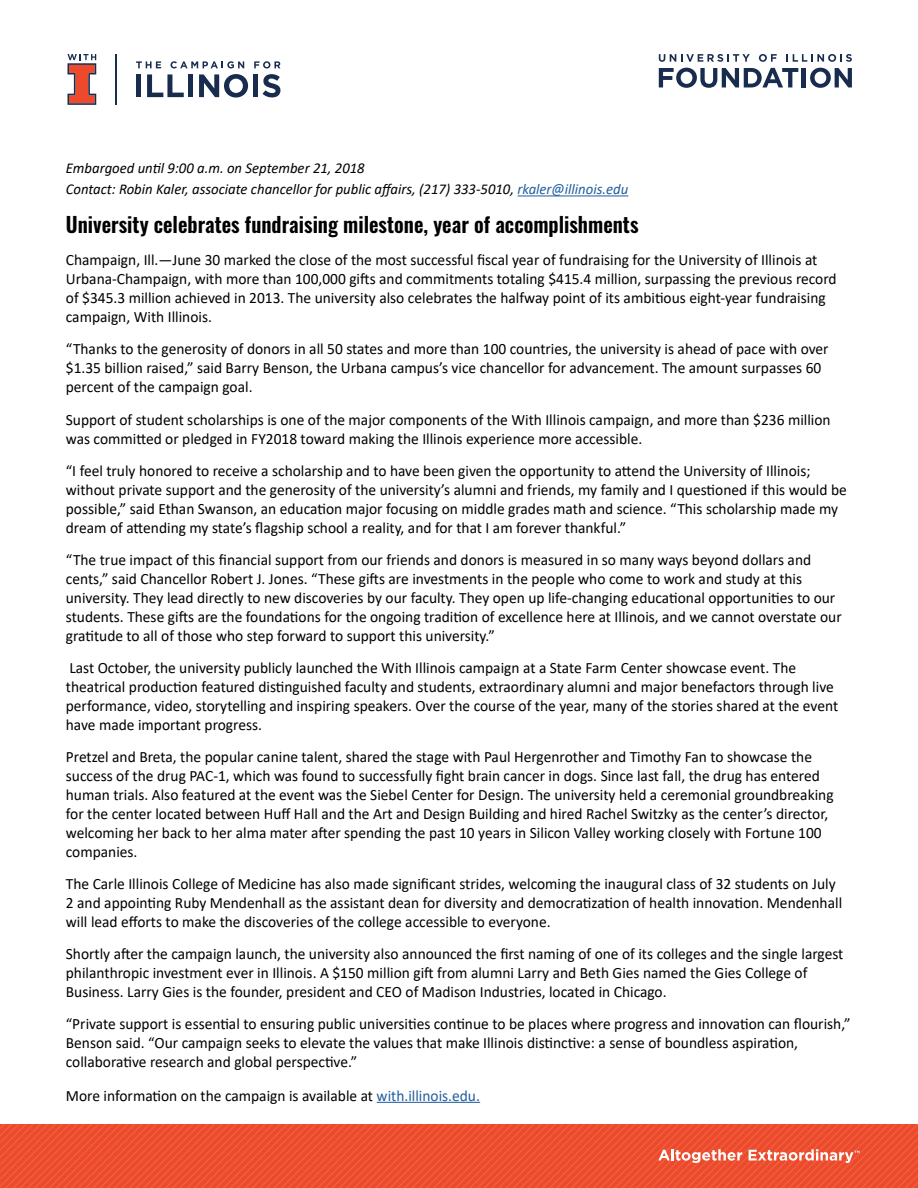
<style>
.page{position:relative;width:918px;height:1188px;background:#fff}
.page>*{position:absolute;margin:0;border:0;box-sizing:border-box;transform-origin:0 0}
.t1{font:600 21px "Oswald";color:#000}
.t2{font:15.75px/18.9px "Calibri";color:#000}
.t3{font:italic 15px/21px "Calibri";color:#000}
.s1{color:#215e9e}
</style>
<div class="page">
<hr style="left:802px;top:68px;width:4px;height:19px;background:#182c4e">
<svg style="left:810px;top:68px;width:42px;height:20px"></svg>
<svg style="left:659px;top:68px;width:139px;height:20px"></svg>
<svg style="left:759px;top:54px;width:18px;height:8px"></svg>
<svg style="left:659px;top:54px;width:91px;height:8px"></svg>
<svg style="left:787px;top:54px;width:65px;height:8px"></svg>
<svg style="left:67px;top:54px;width:29px;height:51px"></svg>
<hr style="left:115px;top:54px;width:2px;height:51px;background:#182c4e">
<svg style="left:136px;top:61px;width:25px;height:7px"></svg>
<svg style="left:171px;top:61px;width:73px;height:7px"></svg>
<svg style="left:254px;top:61px;width:26px;height:7px"></svg>
<div style="left:136px;top:74px;width:5px;height:23px;background:#182c4e"></div>
<svg style="left:147px;top:74px;width:37px;height:23px"></svg>
<div style="left:188px;top:74px;width:5px;height:23px;background:#182c4e"></div>
<svg style="left:199px;top:74px;width:49px;height:24px"></svg>
<div style="left:253px;top:74px;width:5px;height:23px;background:#182c4e"></div>
<svg style="left:263px;top:74px;width:17px;height:23px"></svg>
<svg style="left:0;top:1124px;width:918px;height:64px;background:#ed4f30"></svg>
<svg style="left:658px;top:1149px;width:84px;height:14px"></svg>
<svg style="left:749px;top:1149px;width:110px;height:14px"></svg>
<hr style="left:517px;top:195px;width:111px;height:1px;background:#215e9e">
<hr style="left:377px;top:1102px;width:103px;height:1px;background:#215e9e">
<p class="t3" style="left:66px;top:157px;width:564px">Embargoed until 9:00 a.m. on September 21, 2018<br>Contact: Robin Kaler, associate chancellor for public affairs, (217) 333-5010, <span class="s1">rkaler@illinois.edu</span></p>
<h1 class="t1" style="left:66px;top:213px;width:574px">University celebrates fundraising milestone, year of accomplishments</h1>
<p class="t2" style="left:66px;top:250px;width:772px">Champaign, Ill.—June 30 marked the close of the most successful fiscal year of fundraising for the University of Illinois at Urbana-Champaign, with more than 100,000 gifts and commitments totaling $415.4 million, surpassing the previous record of $345.3 million achieved in 2013. The university also celebrates the halfway point of its ambitious eight-year fundraising campaign, With Illinois.</p>
<p class="t2" style="left:66px;top:339px;width:764px">“Thanks to the generosity of donors in all 50 states and more than 100 countries, the university is ahead of pace with over $1.35 billion raised,” said Barry Benson, the Urbana campus’s vice chancellor for advancement. The amount surpasses 60 percent of the campaign goal.</p>
<p class="t2" style="left:66px;top:410px;width:766px">Support of student scholarships is one of the major components of the With Illinois campaign, and more than $236 million was committed or pledged in FY2018 toward making the Illinois experience more accessible.</p>
<p class="t2" style="left:66px;top:461px;width:782px">“I feel truly honored to receive a scholarship and to have been given the opportunity to attend the University of Illinois; without private support and the generosity of the university’s alumni and friends, my family and I questioned if this would be possible,” said Ethan Swanson, an education major focusing on middle grades math and science. “This scholarship made my dream of attending my state’s flagship school a reality, and for that I am forever thankful.”</p>
<p class="t2" style="left:66px;top:550px;width:777px">“The true impact of this financial support from our friends and donors is measured in so many ways beyond dollars and cents,” said Chancellor Robert J. Jones. “These gifts are investments in the people who come to work and study at this university. They lead directly to new discoveries by our faculty. They open up life-changing educational opportunities to our students. These gifts are the foundations for the ongoing tradition of excellence here at Illinois, and we cannot overstate our gratitude to all of those who step forward to support this university.”</p>
<p class="t2" style="left:66px;top:658px;width:774px">Last October, the university publicly launched the With Illinois campaign at a State Farm Center showcase event. The theatrical production featured distinguished faculty and students, extraordinary alumni and major benefactors through live performance, video, storytelling and inspiring speakers. Over the course of the year, many of the stories shared at the event have made important progress.</p>
<p class="t2" style="left:66px;top:747px;width:769px">Pretzel and Breta, the popular canine talent, shared the stage with Paul Hergenrother and Timothy Fan to showcase the success of the drug PAC-1, which was found to successfully fight brain cancer in dogs. Since last fall, the drug has entered human trials. Also featured at the event was the Siebel Center for Design. The university held a ceremonial groundbreaking for the center located between Huff Hall and the Art and Design Building and hired Rachel Switzky as the center’s director, welcoming her back to her alma mater after spending the past 10 years in Silicon Valley working closely with Fortune 100 companies.</p>
<p class="t2" style="left:66px;top:874px;width:778px">The Carle Illinois College of Medicine has also made significant strides, welcoming the inaugural class of 32 students on July<br>2 and appointing Ruby Mendenhall as the assistant dean for diversity and democratization of health innovation. Mendenhall will lead efforts to make the discoveries of the college accessible to everyone.</p>
<p class="t2" style="left:66px;top:944px;width:779px">Shortly after the campaign launch, the university also announced the first naming of one of its colleges and the single largest philanthropic investment ever in Illinois. A $150 million gift from alumni Larry and Beth Gies named the Gies College of<br>Business. Larry Gies is the founder, president and CEO of Madison Industries, located in Chicago.</p>
<p class="t2" style="left:66px;top:1014px;width:786px">“Private support is essential to ensuring public universities continue to be places where progress and innovation can flourish,”<br>Benson said. “Our campaign seeks to elevate the values that make Illinois distinctive: a sense of boundless aspiration, collaborative research and global perspective.”</p>
<p class="t2" style="left:66px;top:1085px;width:416px">More information on the campaign is available at <span class="s1">with.illinois.edu.</span></p>
</div>
